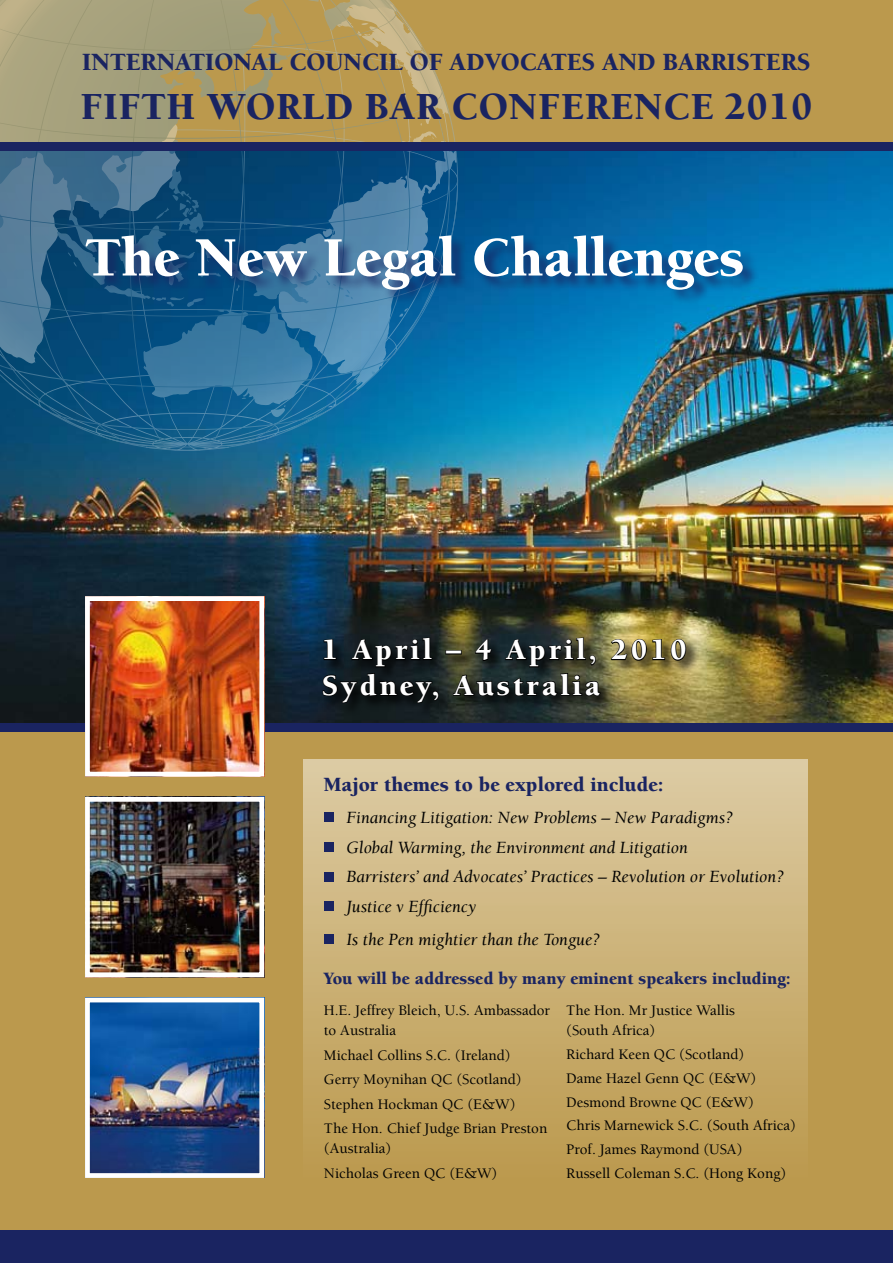
<style>
.page{position:relative;width:893px;height:1263px;background:#bb994d}
.page>*{position:absolute;margin:0;border:0;box-sizing:border-box;transform-origin:0 0}
.t1{font:900 57px "Berkeley";color:#fff}
.t2{font:900 39.3px "Berkeley";letter-spacing:.02em;color:#1a2461}
.t3{font:900 30px/35.5px "Berkeley";letter-spacing:.1em;color:#fff}
.t4{font:900 25.5px "Berkeley";color:#1a2461}
.t5{font:900 20.85px "Berkeley";color:#1a2461}
.t6{font:900 17.85px "Berkeley";color:#1a2461}
.t7{font:italic 17.7px/29.7px "Berkeley";color:#000}
.t8{font:500 15px/23.9px "Berkeley";color:#000}
</style>
<div class="page">
<img style="left:0;top:151px;width:893px;height:572px">
<svg style="left:0;top:0;width:458px;height:451px"></svg>
<div style="left:86px;top:236px;width:672px;height:69px;background:#1a2461;opacity:.75"></div>
<div style="left:319px;top:634px;width:380px;height:82px;background:#000;opacity:.75"></div>
<div style="left:445px;top:650px;width:17px;height:4px;border:2px solid #000"></div>
<svg style="left:610px;top:638px;width:77px;height:23px;background:#685d31"></svg>
<svg style="left:322px;top:637px;width:118px;height:80px;background:#0e161a"></svg>
<svg style="left:452px;top:637px;width:150px;height:60px;background:#262c24"></svg>
<div style="left:303px;top:760px;width:505px;height:418px;background:linear-gradient(to bottom,#dccba3,#bb994d)"></div>
<div style="left:0;top:142px;width:893px;height:9px;background:#1a2461"></div>
<div style="left:0;top:723px;width:893px;height:8px;background:#1a2461"></div>
<div style="left:0;top:1230px;width:893px;height:33px;background:#1a2461"></div>
<img style="left:91px;top:1004px;width:167px;height:168px">
<div style="left:85px;top:998px;width:179px;height:180px;border:5px solid #fff"></div>
<img style="left:91px;top:602px;width:167px;height:168px">
<div style="left:85px;top:596px;width:179px;height:180px;border:5px solid #fff"></div>
<img style="left:91px;top:803px;width:167px;height:168px">
<div style="left:85px;top:797px;width:179px;height:180px;border:5px solid #fff"></div>
<div style="left:324px;top:812px;width:9px;height:10px;background:#1a2461"></div>
<div style="left:324px;top:842px;width:9px;height:9px;background:#1a2461"></div>
<div style="left:324px;top:872px;width:9px;height:9px;background:#1a2461"></div>
<div style="left:324px;top:901px;width:9px;height:10px;background:#1a2461"></div>
<div style="left:324px;top:934px;width:9px;height:10px;background:#1a2461"></div>
<h3 class="t4" style="left:82px;top:49px;width:730px">International Council of Advocates and Barristers</h3>
<h2 class="t2" style="left:81px;top:86px;width:733px">FIFTH World Bar Conference 2010</h2>
<h1 class="t1" style="left:85px;top:227px;width:661px">The New Legal Challenges</h1>
<h3 class="t3" style="left:322px;top:633px;width:366px">1 April – 4 April, 2010<br>Sydney, Australia</h3>
<h3 class="t5" style="left:324px;top:773px;width:341px">Major themes to be explored include:</h3>
<p class="t7" style="left:346px;top:803px;width:439px">Financing Litigation: New Problems – New Paradigms?<br>Global Warming, the Environment and Litigation<br>Barristers’ and Advocates’ Practices – Revolution or Evolution?<br>Justice v Efficiency</p>
<p class="t7" style="left:346px;top:925px;width:255px">Is the Pen mightier than the Tongue?</p>
<p class="t6" style="left:324px;top:969px;width:468px">You will be addressed by many eminent speakers including:</p>
<p class="t8" style="left:324px;top:1000px;width:228px;line-height:20.2px">H.E. Jeffrey Bleich, U.S. Ambassador to Australia</p>
<p class="t8" style="left:324px;top:1043px;width:225px;line-height:24.5px">Michael Collins S.C. (Ireland)<br>Gerry Moynihan QC (Scotland)<br>Stephen Hockman QC (E&amp;W)<br>The Hon. Chief Judge Brian Preston</p>
<p class="t8" style="left:324px;top:1136px;width:175px;line-height:24.5px">(Australia)<br>Nicholas Green QC (E&amp;W)</p>
<p class="t8" style="left:566px;top:1000px;width:170px;line-height:20.2px">The Hon. Mr Justice Wallis (South Africa)</p>
<p class="t8" style="left:566px;top:1042px;width:231px">Richard Keen QC (Scotland)<br>Dame Hazel Genn QC (E&amp;W)<br>Desmond Browne QC (E&amp;W)<br>Chris Marnewick S.C. (South Africa)<br>Prof. James Raymond (USA)<br>Russell Coleman S.C. (Hong Kong)</p>
</div>
